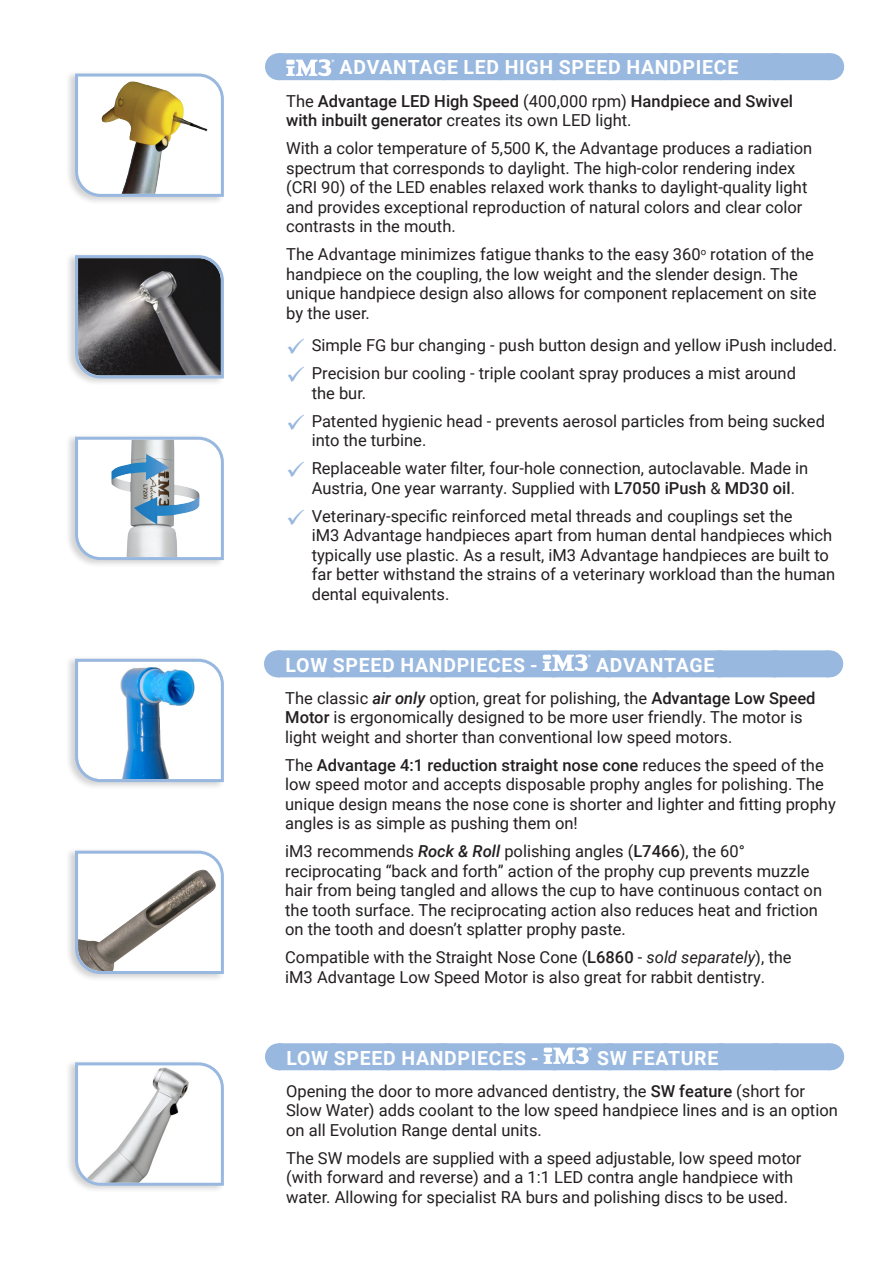
<style>
.page{position:relative;width:893px;height:1263px;background:#fff}
.page>*{position:absolute;margin:0;border:0;box-sizing:border-box;transform-origin:0 0}
.Headings_Evolution{font:700 19.5px "Roboto";letter-spacing:.035em;color:#fff}
.t1{font:16.5px/19.5px "Roboto";color:#231f20}
.t2{font:500 16.5px/19.5px "Roboto";color:#231f20}
.s1{font-weight:400}
.s2{font-weight:500}
.s3{font-weight:500;font-style:italic}
.s4{font-style:italic}
</style>
<div class="page">
<div style="left:278px;top:53px;width:552px;height:27px;background:#98b8e0"></div>
<svg style="left:830px;top:53px;width:1px;height:27px"></svg>
<svg style="left:286px;top:53px;width:516px;height:24px"></svg>
<div style="left:277px;top:650px;width:552px;height:27px;background:#98b8e0"></div>
<svg style="left:829px;top:650px;width:1px;height:27px"></svg>
<svg style="left:333px;top:650px;width:468px;height:22px"></svg>
<div style="left:278px;top:1043px;width:552px;height:27px;background:#98b8e0"></div>
<svg style="left:830px;top:1043px;width:1px;height:27px"></svg>
<svg style="left:335px;top:1043px;width:467px;height:22px"></svg>
<div style="left:65px;top:1059px;width:160px;height:135px;background:#231f20;opacity:.2"></div>
<svg style="left:74px;top:1061px;width:151px;height:126px"></svg>
<div style="left:65px;top:656px;width:160px;height:134px;background:#231f20;opacity:.2"></div>
<svg style="left:74px;top:657px;width:151px;height:127px"></svg>
<div style="left:65px;top:434px;width:160px;height:134px;background:#231f20;opacity:.2"></div>
<svg style="left:74px;top:435px;width:151px;height:127px"></svg>
<div style="left:65px;top:252px;width:160px;height:134px;background:#231f20;opacity:.2"></div>
<svg style="left:74px;top:254px;width:151px;height:126px"></svg>
<div style="left:65px;top:70px;width:160px;height:135px;background:#231f20;opacity:.2"></div>
<svg style="left:74px;top:72px;width:151px;height:126px"></svg>
<div style="left:65px;top:847px;width:160px;height:135px;background:#231f20;opacity:.2"></div>
<svg style="left:74px;top:849px;width:151px;height:126px"></svg>
<p class="Headings_Evolution" style="left:340px;top:54px;width:400px">ADVANTAGE LED HIGH SPEED HANDPIECE</p>
<p class="t2" style="left:286px;top:90px;width:508px"><span class="s1">The</span> Advantage LED High Speed <span class="s1">(400,000 rpm)</span> Handpiece and Swivel with inbuilt generator <span class="s1">creates its own LED light.</span></p>
<p class="t1" style="left:286px;top:138px;width:528px">With a color temperature of 5,500 K, the Advantage produces a radiation spectrum that corresponds to daylight. The high-color rendering index (CRI 90) of the LED enables relaxed work thanks to daylight-quality light and provides exceptional reproduction of natural colors and clear color contrasts in the mouth.</p>
<p class="t1" style="left:286px;top:244px;width:532px">The Advantage minimizes fatigue thanks to the easy 360<sup>o</sup> rotation of the handpiece on the coupling, the low weight and the slender design. The unique handpiece design also allows for component replacement on site by the user.</p>
<p class="t1" style="left:312px;top:335px;width:527px">Simple FG bur changing - push button design and yellow iPush included.</p>
<p class="t1" style="left:312px;top:363px;width:486px">Precision bur cooling - triple coolant spray produces a mist around the bur.</p>
<p class="t1" style="left:312px;top:410px;width:515px">Patented hygienic head - prevents aerosol particles from being sucked into the turbine.</p>
<p class="t1" style="left:312px;top:458px;width:498px">Replaceable water filter, four-hole connection, autoclavable. Made in<br>Austria, One year warranty. Supplied with <span class="s2">L7050 iPush</span> &amp; <span class="s2">MD30 oil</span>.</p>
<p class="t1" style="left:312px;top:505px;width:525px">Veterinary-specific reinforced metal threads and couplings set the<br>iM3 Advantage handpieces apart from human dental handpieces which typically use plastic. As a result, iM3 Advantage handpieces are built to far better withstand the strains of a veterinary workload than the human dental equivalents.</p>
<p class="Headings_Evolution" style="left:286px;top:651px;width:254px">LOW SPEED HANDPIECES -</p>
<p class="Headings_Evolution" style="left:596px;top:651px;width:120px">ADVANTAGE</p>
<p class="t1" style="left:285px;top:688px;width:532px">The classic <span class="s3">air only</span> option, great for polishing, the <span class="s2">Advantage Low Speed<br>Motor</span> is ergonomically designed to be more user friendly. The motor is light weight and shorter than conventional low speed motors.</p>
<p class="t1" style="left:285px;top:755px;width:552px">The <span class="s2">Advantage 4:1 reduction straight nose cone</span> reduces the speed of the low speed motor and accepts disposable prophy angles for polishing. The unique design means the nose cone is shorter and lighter and fitting prophy angles is as simple as pushing them on!</p>
<p class="t1" style="left:285px;top:841px;width:538px">iM3 recommends <span class="s3">Rock &amp; Roll</span> polishing angles (<span class="s2">L7466</span>), the 60° reciprocating “back and forth” action of the prophy cup prevents muzzle hair from being tangled and allows the cup to have continuous contact on the tooth surface. The reciprocating action also reduces heat and friction on the tooth and doesn’t splatter prophy paste.</p>
<p class="t1" style="left:285px;top:947px;width:508px">Compatible with the Straight Nose Cone (<span class="s2">L6860</span> - <span class="s4">sold separately</span>), the iM3 Advantage Low Speed Motor is also great for rabbit dentistry.</p>
<p class="Headings_Evolution" style="left:287px;top:1044px;width:254px">LOW SPEED HANDPIECES -</p>
<p class="Headings_Evolution" style="left:597px;top:1044px;width:123px">SW FEATURE</p>
<p class="t1" style="left:286px;top:1080px;width:553px">Opening the door to more advanced dentistry, the <span class="s2">SW feature</span> (short for<br>Slow Water) adds coolant to the low speed handpiece lines and is an option on all Evolution Range dental units.</p>
<p class="t1" style="left:286px;top:1147px;width:517px">The SW models are supplied with a speed adjustable, low speed motor (with forward and reverse) and a 1:1 LED contra angle handpiece with water. Allowing for specialist RA burs and polishing discs to be used.</p>
</div>
